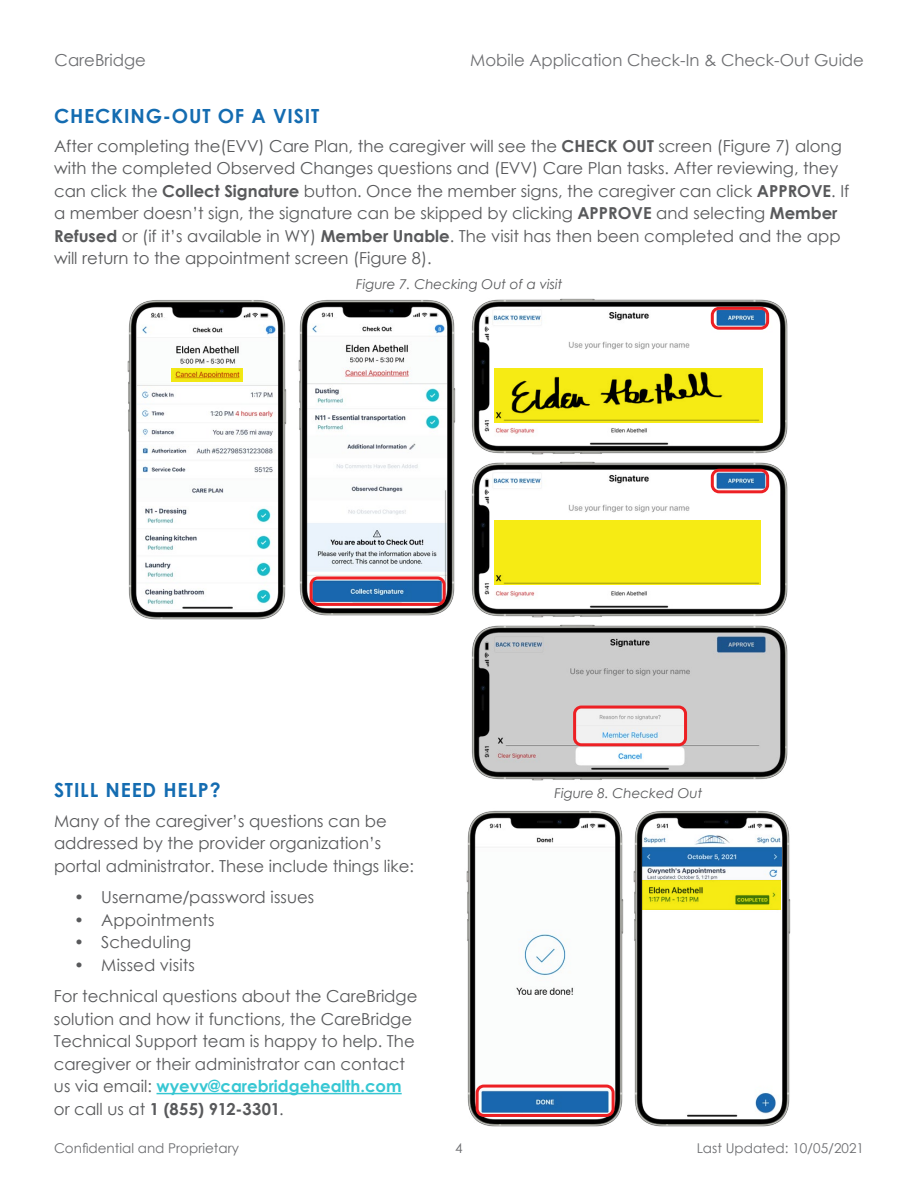
<style>
.page{position:relative;width:918px;height:1188px;background:#fff}
.page>*{position:absolute;margin:0;border:0;box-sizing:border-box;transform-origin:0 0}
.t1{font:700 19.5px "Century Gothic";letter-spacing:.045em;color:#146cb1}
.t2{font:16.5px/22.5px "Century Gothic";color:#58595b}
.t3{font:16.5px "Century Gothic";color:#6d6e71}
.t4{font:13.5px "Century Gothic";color:#6d6e71}
.t5{font:italic 13.5px "Century Gothic";color:#58595b}
.s1{font-weight:700}
.s2{font-weight:700;color:#37c7d3}
</style>
<div class="page">
<hr style="left:157px;top:1093px;width:245px;height:1px;background:#37c7d3">
<img style="left:127px;top:300px;width:160px;height:320px">
<svg style="left:171px;top:368px;width:72px;height:14px"></svg>
<img style="left:298px;top:299px;width:158px;height:317px">
<div style="left:310px;top:576px;width:136px;height:30px;border:3px solid #ed2024;border-radius:7px"></div>
<img style="left:471px;top:624px;width:317px;height:157px">
<img style="left:471px;top:298px;width:317px;height:157px">
<div style="left:711px;top:307px;width:58px;height:23px;border:3px solid #ed2024;border-radius:7px"></div>
<svg style="left:494px;top:368px;width:269px;height:55px;background:#d4ca11"></svg>
<img style="left:471px;top:461px;width:317px;height:157px">
<div style="left:711px;top:469px;width:58px;height:24px;border:3px solid #ed2024;border-radius:7px"></div>
<div style="left:494px;top:520px;width:267px;height:65px;background:#f6eb14"></div>
<img style="left:466px;top:810px;width:158px;height:317px">
<img style="left:633px;top:810px;width:158px;height:317px">
<svg style="left:642px;top:880px;width:139px;height:30px;background:#ded911"></svg>
<div style="left:476px;top:1085px;width:139px;height:32px;border:3px solid #ed2024;border-radius:7px"></div>
<p class="t3" style="left:55px;top:48px;width:93px">CareBridge</p>
<p class="t3" style="left:470px;top:49px;width:395px">Mobile Application Check-In &amp; Check-Out Guide</p>
<p class="t1" style="left:54px;top:101px;width:267px">CHECKING-OUT OF A VISIT</p>
<p class="t2" style="left:54px;top:134px;width:797px">After completing the(EVV) Care Plan, the caregiver will see the <span class="s1">CHECK OUT</span> screen (Figure 7) along with the completed Observed Changes questions and (EVV) Care Plan tasks. After reviewing, they can click the <span class="s1">Collect Signature</span> button. Once the member signs, the caregiver can click <span class="s1">APPROVE</span>. If a member doesn’t sign, the signature can be skipped by clicking <span class="s1">APPROVE</span> and selecting <span class="s1">Member Refused</span> or (if it’s available in WY) <span class="s1">Member Unable</span>. The visit has then been completed and the app will return to the appointment screen (Figure 8).</p>
<p class="t5" style="left:356px;top:274px;width:208px">Figure 7. Checking Out of a visit</p>
<p class="t1" style="left:54px;top:776px;width:168px">STILL NEED HELP?</p>
<p class="t2" style="left:54px;top:809px;width:361px">Many of the caregiver’s questions can be addressed by the provider organization’s portal administrator. These include things like:</p>
<p class="t2" style="left:74px;top:886px;width:242px">• Username/password issues</p>
<p class="t2" style="left:74px;top:908px;width:142px">• Appointments</p>
<p class="t2" style="left:74px;top:931px;width:118px">• Scheduling</p>
<p class="t2" style="left:54px;top:949px;width:365px;line-height:31.5px;text-indent:20px">• Missed visits<br>For technical questions about the CareBridge</p>
<p class="t2" style="left:54px;top:1007px;width:362px">solution and how it functions, the CareBridge Technical Support team is happy to help. The caregiver or their administrator can contact us via email: <span class="s2">wyevv@carebridgehealth.com </span>or call us at <span class="s1">1 (855) 912-3301</span>.</p>
<p class="t5" style="left:555px;top:784px;width:149px">Figure 8. Checked Out</p>
<p class="t4" style="left:54px;top:1139px;width:187px">Confidential and Proprietary</p>
<p class="t4" style="left:455px;top:1139px;width:9px">4</p>
<p class="t4" style="left:697px;top:1139px;width:169px">Last Updated: 10/05/2021</p>
</div>
